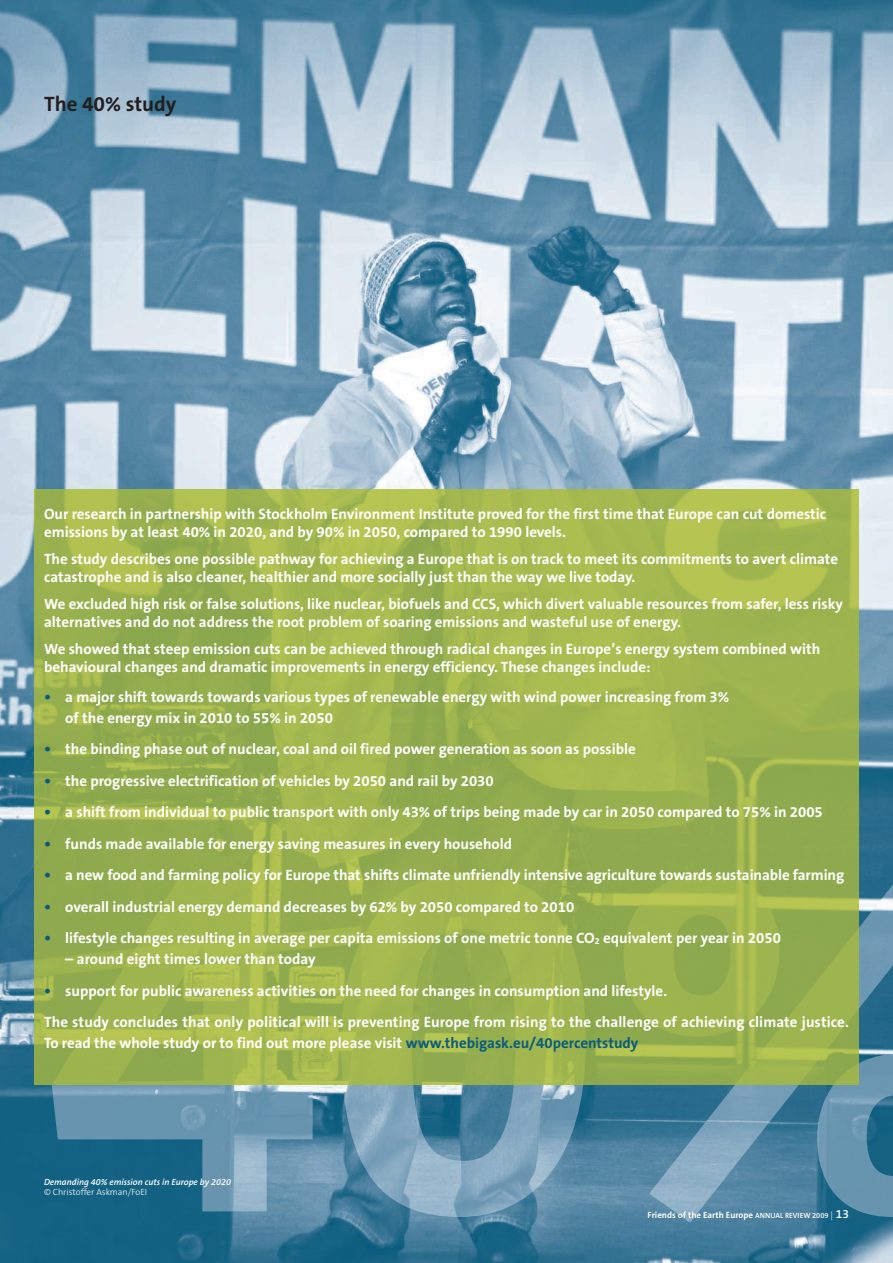
<style>
.page{position:relative;width:893px;height:1263px;background:#fff}
.page>*{position:absolute;margin:0;border:0;box-sizing:border-box;transform-origin:0 0}
.t1{font:700 21px "The Sans B7";color:#231f20}
.t2{font:700 15px/18px "The Sans B7";color:#fff}
.t3{font:700 9px "The Sans B7";color:#fff}
.t4{font:italic 600 9px "The Sans B6";color:#fff}
.t5{font:300 9px "The Sans B3";color:#fff}
.s1{font-size:16.5px;color:#0a5c7d}
.s2{font-size:9px}
.s3{color:#0a5c7d}
.s4{font-family:"The Sans B6";font-weight:600;font-size:7.5px}
.s5{font-family:"The Sans B3";font-weight:300}
.s6{font-family:"The Sans B6";font-weight:600;font-size:12px}
</style>
<div class="page">
<img style="left:0;top:0;width:893px;height:1263px">
<img style="left:52px;top:1084px;width:841px;height:139px">
<img style="left:859px;top:884px;width:34px;height:200px">
<svg style="left:648px;top:1211px;width:71px;height:7px"></svg>
<img style="left:34px;top:489px;width:825px;height:595px">
<img style="left:52px;top:873px;width:807px;height:211px">
<h1 class="t1" style="left:44px;top:92px;width:134px">The 40% study</h1>
<p class="t2" style="left:44px;top:505px;width:784px">Our research in partnership with Stockholm Environment Institute proved for the first time that Europe can cut domestic emissions by at least 40% in 2020, and by 90% in 2050, compared to 1990 levels.</p>
<p class="t2" style="left:44px;top:550px;width:796px">The study describes one possible pathway for achieving a Europe that is on track to meet its commitments to avert climate catastrophe and is also cleaner, healthier and more socially just than the way we live today.</p>
<p class="t2" style="left:44px;top:595px;width:801px">We excluded high risk or false solutions, like nuclear, biofuels and CCS, which divert valuable resources from safer, less risky alternatives and do not address the root problem of soaring emissions and wasteful use of energy.</p>
<p class="t2" style="left:44px;top:640px;width:778px">We showed that steep emission cuts can be achieved through radical changes in Europe’s energy system combined with behavioural changes and dramatic improvements in energy efficiency. These changes include:</p>
<p class="t2" style="left:65px;top:686px;width:665px;line-height:21px;text-indent:-21px"><span class="s1">•</span> a major shift towards towards various types of renewable energy with wind power increasing from 3% of the energy mix in 2010 to 55% in 2050</p>
<p class="t2" style="left:44px;top:740px;width:593px"><span class="s1">•</span> the binding phase out of nuclear, coal and oil fired power generation as soon as possible</p>
<p class="t2" style="left:44px;top:772px;width:451px"><span class="s1">•</span> the progressive electrification of vehicles by 2050 and rail by 2030</p>
<p class="t2" style="left:44px;top:803px;width:780px"><span class="s1">•</span> a shift from individual to public transport with only 43% of trips being made by car in 2050 compared to 75% in 2005</p>
<p class="t2" style="left:44px;top:835px;width:470px"><span class="s1">•</span> funds made available for energy saving measures in every household</p>
<p class="t2" style="left:44px;top:866px;width:802px"><span class="s1">•</span> a new food and farming policy for Europe that shifts climate unfriendly intensive agriculture towards sustainable farming</p>
<p class="t2" style="left:44px;top:898px;width:532px"><span class="s1">•</span> overall industrial energy demand decreases by 62% by 2050 compared to 2010</p>
<p class="t2" style="left:44px;top:929px;width:738px"><span class="s1">•</span> lifestyle changes resulting in average per capita emissions of one metric tonne CO<span class="s2">2</span> equivalent per year in 2050</p>
<p class="t2" style="left:65px;top:950px;width:252px">– around eight times lower than today</p>
<p class="t2" style="left:44px;top:975px;width:806px;line-height:31.5px"><span class="s1">•</span> support for public awareness activities on the need for changes in consumption and lifestyle.<br>The study concludes that only political will is preventing Europe from rising to the challenge of achieving climate justice.</p>
<p class="t2" style="left:44px;top:1034px;width:596px">To read the whole study or to find out more please visit <span class="s3">www.thebigask.eu/40percentstudy</span></p>
<p class="t4" style="left:44px;top:1177px;width:188px">Demanding 40% emission cuts in Europe by 2020</p>
<p class="t5" style="left:44px;top:1188px;width:105px">© Christoffer Askman/FoEI</p>
<p class="t3" style="left:648px;top:1210px;width:203px">Friends of the Earth Europe <span class="s4">ANNUAL REVIEW 2009</span> <span class="s5">|</span> <span class="s6">13</span></p>
</div>
